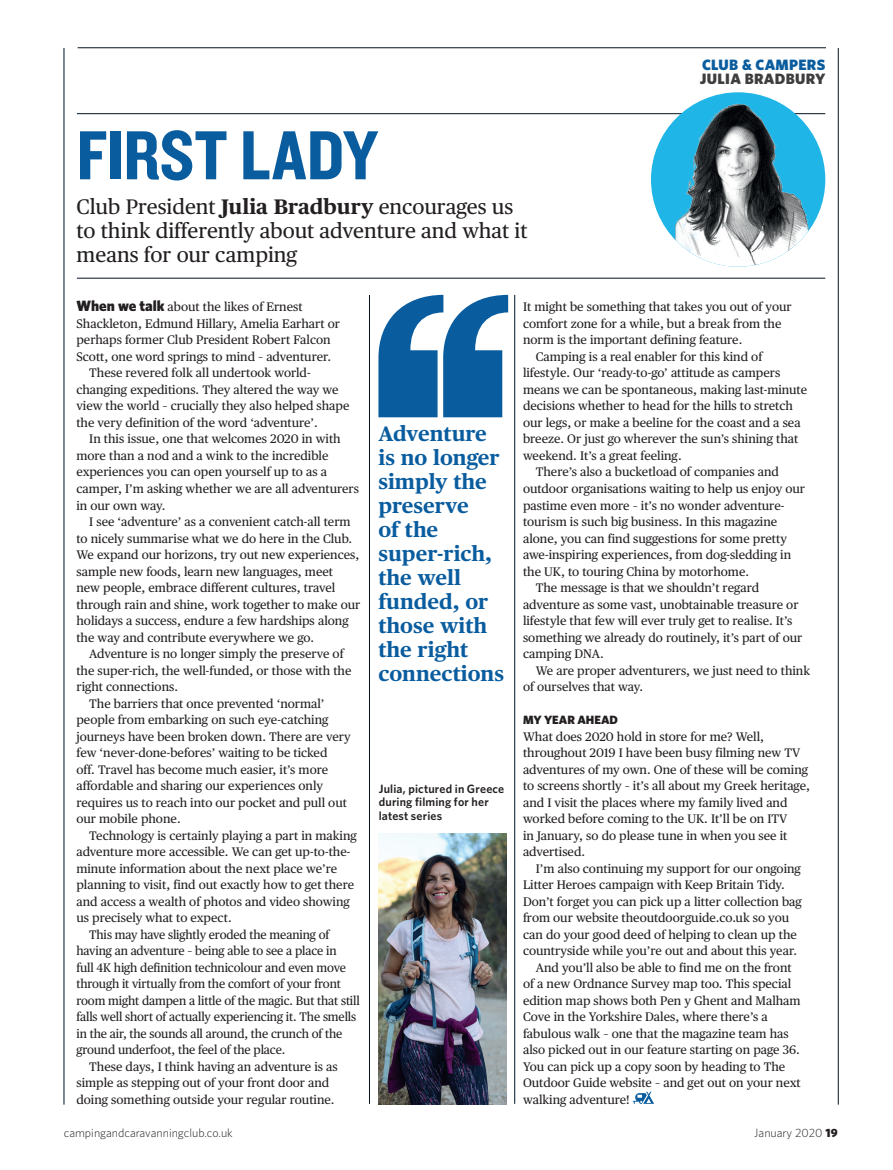
<style>
.page{position:relative;width:893px;height:1170px;background:#fff}
.page>*{position:absolute;margin:0;border:0;box-sizing:border-box;transform-origin:0 0}
.Knockout_48_11{font:72px "Knockout 50 Welterweight";color:#095c9e}
.Publico_14_16_stand{font:21px/24px "Publico Text";color:#231f20}
.Publico_14_16_stand-2{font:700 21px/24px "Publico Text";color:#095c9e}
.t1{font:900 15px "Whitney";letter-spacing:.02em;color:#3e3e3f}
.t2{font:900 15px "Whitney";letter-spacing:.02em;color:#095c9e}
.Publico_8_25_11_body{font:12.3px/16.5px "Publico Text";color:#231f20}
.Whitney_8_9_caption{font:600 12px/13.5px "Whitney";letter-spacing:.015em;color:#231f20}
.t3{font:300 12px "Whitney";color:#231f20}
.Publico_8_25_11_body-2{font:900 12px "Whitney";color:#231f20}
.s1{font-weight:700}
.s2{font-family:"Whitney";font-weight:900;font-size:15px}
.s3{font-weight:900}
</style>
<div class="page">
<img style="left:378px;top:833px;width:128px;height:270px">
<hr style="left:838px;top:48px;width:1px;height:1056px;background:#001322">
<hr style="left:78px;top:47px;width:748px;height:1px;background:#001322">
<hr style="left:77px;top:113px;width:748px;height:1px;background:#001322">
<hr style="left:64px;top:48px;width:1px;height:1056px;background:#001322">
<hr style="left:77px;top:278px;width:748px;height:1px;background:#001322">
<svg style="left:633px;top:1091px;width:21px;height:12px"></svg>
<hr style="left:369px;top:295px;width:1px;height:808px;background:#001322">
<svg style="left:378px;top:295px;width:130px;height:122px"></svg>
<hr style="left:514px;top:295px;width:1px;height:808px;background:#001322">
<img style="left:651px;top:92px;width:174px;height:175px;border-radius:87px">
<p class="t2" style="left:702px;top:55px;width:125px">CLUB &amp; CAMPERS</p>
<p class="Knockout_48_11" style="left:77px;top:108px;width:303px">FIRST LADY</p>
<p class="Publico_14_16_stand" style="left:77px;top:193px;width:452px">Club President <span class="s1">Julia Bradbury</span> encourages us to think differently about adventure and what it means for our camping</p>
<p class="t1" style="left:700px;top:68px;width:127px">JULIA BRADBURY</p>
<p class="Publico_8_25_11_body" style="left:76px;top:298px;width:265px"><span class="s2">When we talk</span> about the likes of Ernest Shackleton, Edmund Hillary, Amelia Earhart or perhaps former Club President Robert Falcon Scott, one word springs to mind – adventurer.</p>
<p class="Publico_8_25_11_body" style="left:76px;top:364px;width:274px;text-indent:13px">These revered folk all undertook world&shy;changing expeditions. They altered the way we view the world – crucially they also helped shape the very definition of the word ‘adventure’.</p>
<p class="Publico_8_25_11_body" style="left:76px;top:430px;width:284px;text-indent:13px">In this issue, one that welcomes 2020 in with more than a nod and a wink to the incredible experiences you can open yourself up to as a camper, I’m asking whether we are all adventurers in our own way.</p>
<p class="Publico_8_25_11_body" style="left:76px;top:512px;width:285px;text-indent:13px">I see ‘adventure’ as a convenient catch-all term to nicely summarise what we do here in the Club.<br>We expand our horizons, try out new experiences, sample new foods, learn new languages, meet<br>new people, embrace different cultures, travel through rain and shine, work together to make our holidays a success, endure a few hardships along the way and contribute everywhere we go.</p>
<p class="Publico_8_25_11_body" style="left:76px;top:644px;width:277px;text-indent:13px">Adventure is no longer simply the preserve of the super-rich, the well-funded, or those with the right connections.</p>
<p class="Publico_8_25_11_body" style="left:76px;top:694px;width:276px;text-indent:13px">The barriers that once prevented ‘normal’ people from embarking on such eye-catching journeys have been broken down. There are very few ‘never-done-befores’ waiting to be ticked<br>off. Travel has become much easier, it’s more affordable and sharing our experiences only requires us to reach into our pocket and pull out our mobile phone.</p>
<p class="Publico_8_25_11_body" style="left:76px;top:826px;width:282px;text-indent:13px">Technology is certainly playing a part in making adventure more accessible. We can get up-to-the&shy;minute information about the next place we’re planning to visit, find out exactly how to get there and access a wealth of photos and video showing us precisely what to expect.</p>
<p class="Publico_8_25_11_body" style="left:76px;top:925px;width:285px;text-indent:13px">This may have slightly eroded the meaning of having an adventure – being able to see a place in<br>full 4K high definition technicolour and even move through it virtually from the comfort of your front room might dampen a little of the magic. But that still falls well short of actually experiencing it. The smells in the air, the sounds all around, the crunch of the ground underfoot, the feel of the place.</p>
<p class="Publico_8_25_11_body" style="left:76px;top:1057px;width:263px;text-indent:13px">These days, I think having an adventure is as simple as stepping out of your front door and doing something outside your regular routine.</p>
<p class="t3" style="left:64px;top:1124px;width:170px">campingandcaravanningclub.co.uk</p>
<p class="Publico_14_16_stand-2" style="left:378px;top:420px;width:127px">Adventure is no longer simply the preserve<br>of the super-rich, the well funded, or those with the right connections</p>
<p class="Whitney_8_9_caption" style="left:379px;top:781px;width:127px">Julia, pictured in Greece during filming for her latest series</p>
<p class="Publico_8_25_11_body" style="left:523px;top:298px;width:270px">It might be something that takes you out of your comfort zone for a while, but a break from the norm is the important defining feature.</p>
<p class="Publico_8_25_11_body" style="left:523px;top:347px;width:286px;text-indent:13px">Camping is a real enabler for this kind of lifestyle. Our ‘ready-to-go’ attitude as campers means we can be spontaneous, making last-minute decisions whether to head for the hills to stretch our legs, or make a beeline for the coast and a sea breeze. Or just go wherever the sun’s shining that weekend. It’s a great feeling.</p>
<p class="Publico_8_25_11_body" style="left:523px;top:463px;width:284px;text-indent:13px">There’s also a bucketload of companies and outdoor organisations waiting to help us enjoy our pastime even more – it’s no wonder adventure&shy;tourism is such big business. In this magazine alone, you can find suggestions for some pretty awe-inspiring experiences, from dog-sledding in the UK, to touring China by motorhome.</p>
<p class="Publico_8_25_11_body" style="left:523px;top:578px;width:281px;text-indent:13px">The message is that we shouldn’t regard adventure as some vast, unobtainable treasure or lifestyle that few will ever truly get to realise. It’s something we already do routinely, it’s part of our camping DNA.</p>
<p class="Publico_8_25_11_body" style="left:523px;top:661px;width:289px;text-indent:13px">We are proper adventurers, we just need to think of ourselves that way.</p>
<p class="Publico_8_25_11_body-2" style="left:523px;top:711px;width:96px">MY YEAR AHEAD</p>
<p class="Publico_8_25_11_body" style="left:523px;top:727px;width:288px">What does 2020 hold in store for me? Well, throughout 2019 I have been busy filming new TV adventures of my own. One of these will be coming to screens shortly – it’s all about my Greek heritage, and I visit the places where my family lived and worked before coming to the UK. It’ll be on ITV<br>in January, so do please tune in when you see it advertised.</p>
<p class="Publico_8_25_11_body" style="left:523px;top:859px;width:280px;text-indent:13px">I’m also continuing my support for our ongoing Litter Heroes campaign with Keep Britain Tidy.<br>Don’t forget you can pick up a litter collection bag from our website theoutdoorguide.co.uk so you can do your good deed of helping to clean up the countryside while you’re out and about this year.</p>
<p class="Publico_8_25_11_body" style="left:523px;top:958px;width:279px;text-indent:13px">And you’ll also be able to find me on the front of a new Ordnance Survey map too. This special edition map shows both Pen y Ghent and Malham Cove in the Yorkshire Dales, where there’s a fabulous walk – one that the magazine team has also picked out in our feature starting on page 36.<br>You can pick up a copy soon by heading to The Outdoor Guide website – and get out on your next walking adventure!</p>
<p class="t3" style="left:754px;top:1124px;width:85px">January 2020 <span class="s3">19</span></p>
</div>
